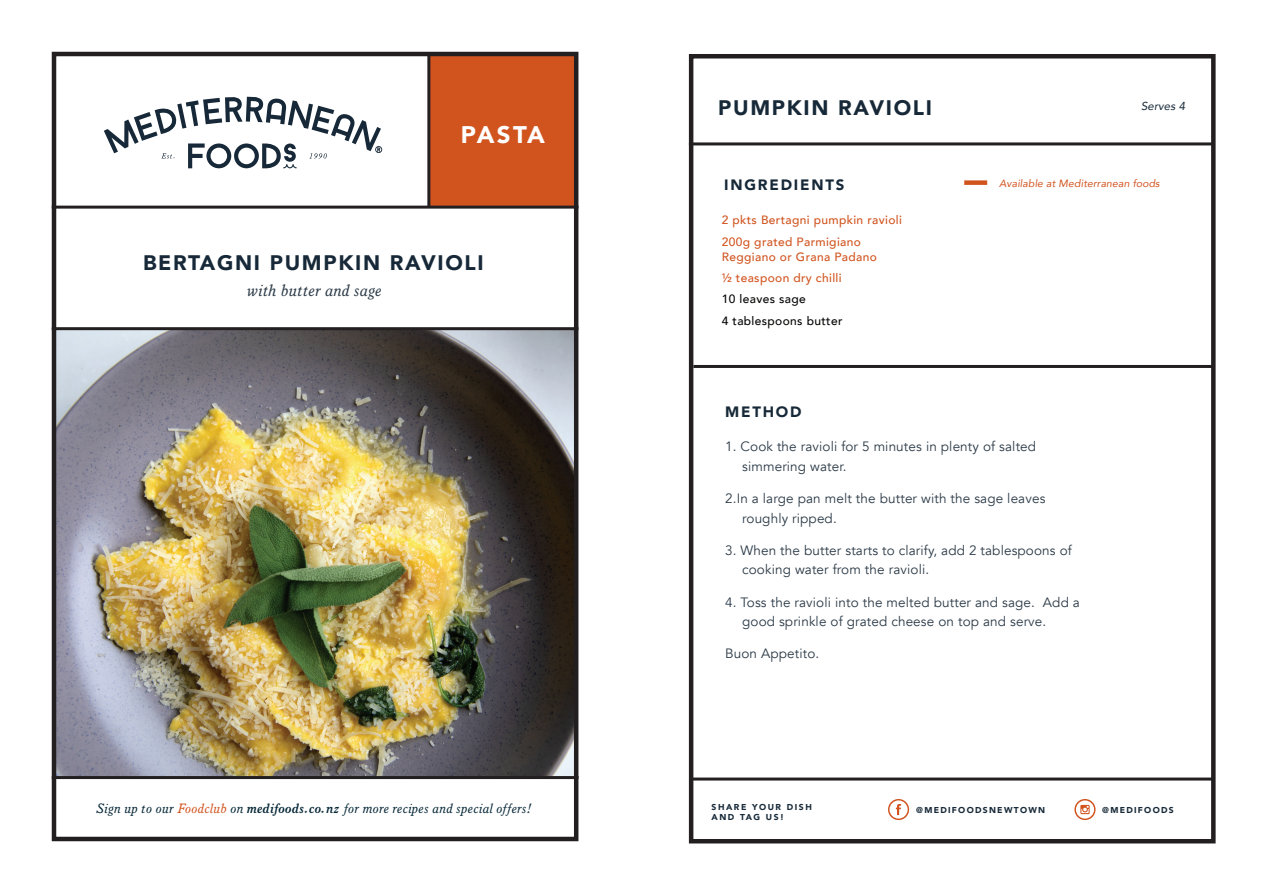
<style>
.page{position:relative;width:1263px;height:893px;background:#fff}
.page>*{position:absolute;margin:0;border:0;box-sizing:border-box;transform-origin:0 0}
.t1{font:900 24px "Avenir";letter-spacing:.065em;color:#fff}
.t2{font:900 21px "Avenir";letter-spacing:.08em;color:#172938}
.t3{font:italic 16.5px "Italian Old Style";letter-spacing:.02em;color:#2b3a47}
.t4{font:900 15px "Avenir";letter-spacing:.12em;color:#172938}
.t5{font:13.5px/19.5px "Avenir";letter-spacing:.01em;color:#2b3a47}
.t6{font:italic 13.5px "Italian Old Style";letter-spacing:.025em;color:#062838}
.t7{font:500 12px/21.3px "Avenir";letter-spacing:.03em;color:#d1541f}
.t8{font:500 12px/21.3px "Avenir";letter-spacing:.03em;color:#040503}
.t9{font:italic 11.55px "Avenir";letter-spacing:.01em;color:#172938}
.t10{font:italic 10.5px "Avenir";letter-spacing:.01em;color:#d1541f}
.t11{font:900 8.55px "Avenir";letter-spacing:.15em;color:#172938}
.t12{font:900 8.55px/10.2px "Avenir";letter-spacing:.18em;color:#172938}
.s1{color:#d1541f}
.s2{font-weight:700}
</style>
<div class="page">
<div style="left:430px;top:56px;width:145px;height:150px;background:#d1541f"></div>
<img style="left:57px;top:330px;width:516px;height:446px">
<div style="left:689px;top:54px;width:526px;height:789px;border:4px solid #231f20"></div>
<hr style="left:52px;top:206px;width:526px;height:3px;background:#231f20">
<hr style="left:52px;top:327px;width:526px;height:3px;background:#231f20">
<hr style="left:52px;top:776px;width:526px;height:3px;background:#231f20">
<hr style="left:427px;top:54px;width:3px;height:153px;background:#231f20">
<hr style="left:689px;top:142px;width:523px;height:3px;background:#231f20">
<hr style="left:693px;top:365px;width:520px;height:3px;background:#231f20">
<hr style="left:692px;top:777px;width:520px;height:3px;background:#231f20">
<svg style="left:104px;top:97px;width:278px;height:71px"></svg>
<div style="left:964px;top:180px;width:23px;height:5px;background:#d1541f"></div>
<svg style="left:1074px;top:799px;width:21px;height:21px"></svg>
<svg style="left:888px;top:799px;width:21px;height:21px"></svg>
<div style="left:52px;top:52px;width:526px;height:789px;border:4px solid #231f20"></div>
<h1 class="t1" style="left:461px;top:114px;width:85px">PASTA</h1>
<h2 class="t2" style="left:143px;top:245px;width:342px">BERTAGNI PUMPKIN RAVIOLI</h2>
<p class="t3" style="left:246px;top:280px;width:136px">with butter and sage</p>
<p class="t6" style="left:96px;top:800px;width:437px">Sign up to our <span class="s1">Foodclub</span> on <span class="s2">medifoods.co.nz</span> for more recipes and special offers!</p>
<h2 class="t2" style="left:718px;top:89px;width:215px">PUMPKIN RAVIOLI</h2>
<p class="t4" style="left:724px;top:172px;width:122px">INGREDIENTS</p>
<p class="t7" style="left:722px;top:209px;width:182px">2 pkts Bertagni pumpkin ravioli<br>200g grated Parmigiano</p>
<p class="t7" style="left:722px;top:245px;width:157px">Reggiano or Grana Padano ½ teaspoon dry chilli</p>
<p class="t8" style="left:722px;top:288px;width:122px">10 leaves sage<br>4 tablespoons butter</p>
<p class="t9" style="left:1141px;top:99px;width:46px">Serves 4</p>
<p class="t10" style="left:999px;top:177px;width:162px">Available at Mediterranean foods</p>
<p class="t4" style="left:725px;top:399px;width:78px">METHOD</p>
<p class="t5" style="left:742px;top:437px;width:295px;text-indent:-17px">1. Cook the ravioli for 5 minutes in plenty of salted simmering water.</p>
<p class="t5" style="left:742px;top:489px;width:305px;text-indent:-17px">2.In a large pan melt the butter with the sage leaves roughly ripped.</p>
<p class="t5" style="left:742px;top:541px;width:331px;text-indent:-17px">3. When the butter starts to clarify, add 2 tablespoons of cooking water from the ravioli.</p>
<p class="t5" style="left:742px;top:592px;width:339px;text-indent:-17px">4. Toss the ravioli into the melted butter and sage. Add a good sprinkle of grated cheese on top and serve.</p>
<p class="t5" style="left:725px;top:644px;width:96px">Buon Appetito.</p>
<p class="t12" style="left:712px;top:801px;width:102px">SHARE YOUR DISH<br>AND TAG US!</p>
<p class="t11" style="left:916px;top:803px;width:130px">@MEDIFOODSNEWTOWN</p>
<p class="t11" style="left:1102px;top:803px;width:73px">@MEDIFOODS</p>
</div>
